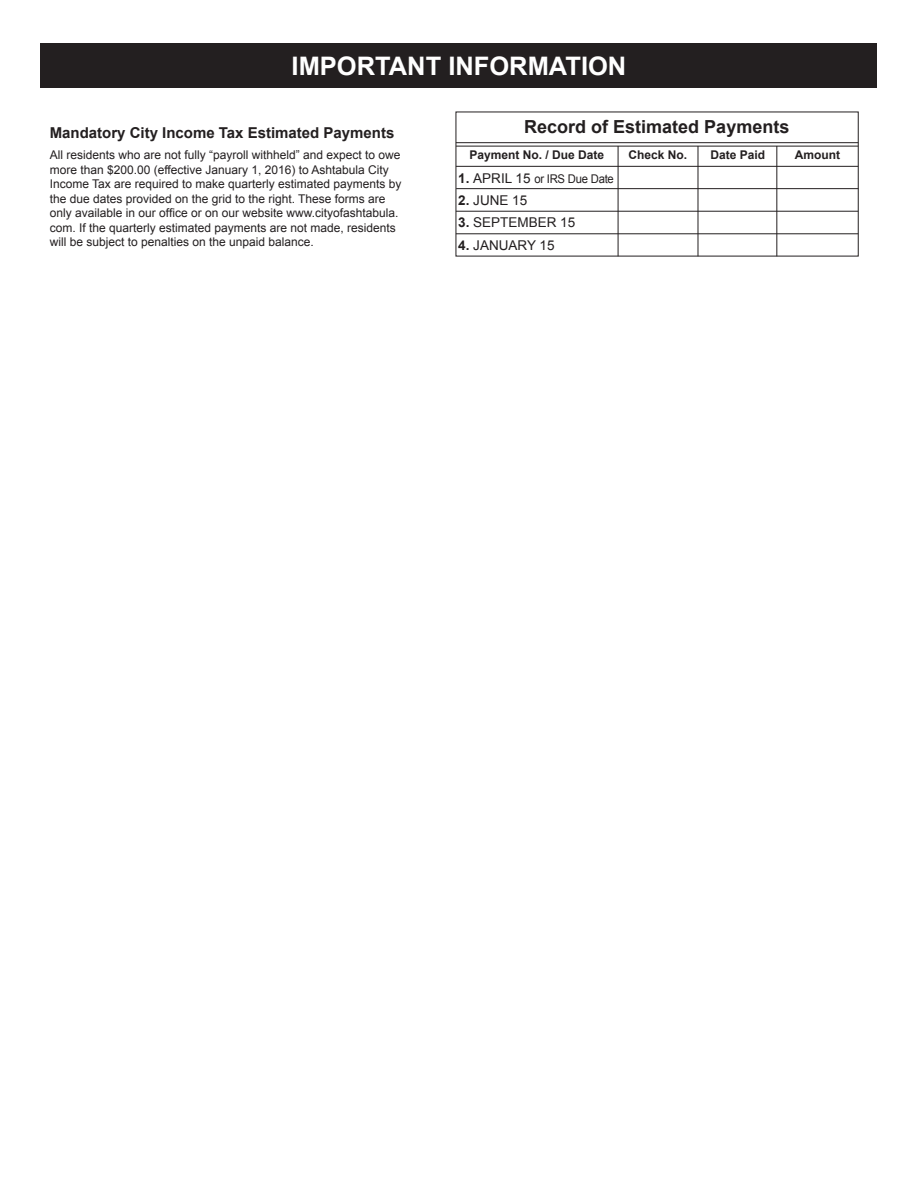
<style>
.page{position:relative;width:918px;height:1188px;background:#fff}
.page>*{position:absolute;margin:0;border:0;box-sizing:border-box;transform-origin:0 0}
.t1{font:700 25.5px "Arial";color:#fff}
.t2{font:700 18px "Arial";color:#231f20}
.t3{font:700 15px "Arial";color:#231f20}
.t4{font:13.5px "Arial";color:#231f20}
.t5{font:12px/14.5px "Arial";color:#231f20}
.t6{font:700 12px "Arial";color:#231f20}
.t7{font:12px "Arial";letter-spacing:-.02em;color:#231f20;scale:.94 1}
.s1{font-weight:700;font-size:13.5px}
.s2{font-size:13.5px}
.s3{font-weight:700}
</style>
<div class="page">
<div style="left:40px;top:43px;width:838px;height:44px;background:#231f20"></div>
<hr style="left:456px;top:142px;width:402px;height:1px;background:#231f20">
<hr style="left:456px;top:146px;width:402px;height:1px;background:#231f20">
<hr style="left:456px;top:166px;width:402px;height:1px;background:#231f20">
<hr style="left:618px;top:146px;width:1px;height:110px;background:#231f20">
<hr style="left:698px;top:146px;width:1px;height:110px;background:#231f20">
<hr style="left:777px;top:146px;width:1px;height:110px;background:#231f20">
<hr style="left:456px;top:188px;width:402px;height:1px;background:#231f20">
<hr style="left:456px;top:211px;width:402px;height:1px;background:#231f20">
<hr style="left:456px;top:234px;width:402px;height:1px;background:#231f20">
<h1 class="t1" style="left:292px;top:49px;width:336px">IMPORTANT INFORMATION</h1>
<p class="t3" style="left:50px;top:123px;width:346px">Mandatory City Income Tax Estimated Payments</p>
<p class="t5" style="left:50px;top:148px;width:353px">All residents who are not fully “payroll withheld” and expect to owe more than $200.00 (effective January 1, 2016) to Ashtabula City Income Tax are required to make quarterly estimated payments by the due dates provided on the grid to the right. These forms are only available in our office or on our website www.cityofashtabula. com. If the quarterly estimated payments are not made, residents will be subject to penalties on the unpaid balance.</p>
<h2 class="t2" style="left:524px;top:114px;width:267px">Record of Estimated Payments</h2>
<p class="t6" style="left:470px;top:147px;width:136px">Payment No. / Due Date</p>
<p class="t6" style="left:629px;top:147px;width:60px">Check No.</p>
<p class="t6" style="left:710px;top:147px;width:56px">Date Paid</p>
<p class="t6" style="left:795px;top:147px;width:47px">Amount</p>
<p class="t7" style="left:458px;top:170px;width:167px"><span class="s1">1.</span> <span class="s2">APRIL 15</span> or IRS Due Date</p>
<p class="t4" style="left:458px;top:191px;width:71px"><span class="s3">2.</span> JUNE 15</p>
<p class="t4" style="left:458px;top:213px;width:119px"><span class="s3">3.</span> SEPTEMBER 15</p>
<p class="t4" style="left:458px;top:236px;width:98px"><span class="s3">4.</span> JANUARY 15</p>
</div>
